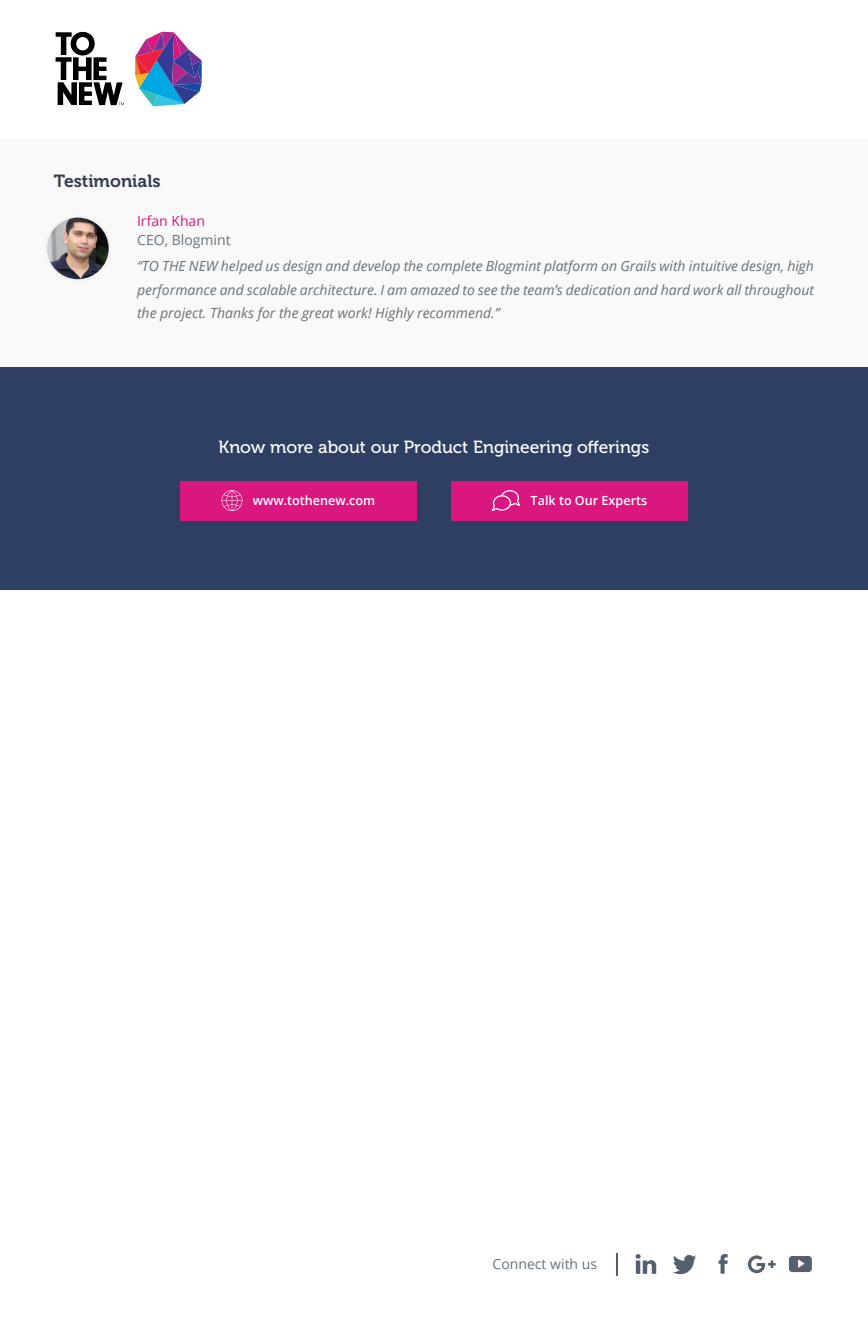
<style>
.page{position:relative;width:868px;height:1322px;background:#fff}
.page>*{position:absolute;margin:0;border:0;box-sizing:border-box;transform-origin:0 0}
.t1{font:17.5px "Museo 500";color:#fff}
.t2{font:17.5px "Museo 700";color:#333c4e}
.t3{font:italic 14px/23.4px "Open Sans";color:#687279;text-align:justify}
.t4{font:14px "Open Sans";color:#687279}
.t5{font:14px "Open Sans";color:#d9177e}
.t6{font:600 12.6px "Open Sans";color:#fff}
</style>
<div class="page">
<svg style="left:56px;top:32px;width:68px;height:73px"></svg>
<svg style="left:135px;top:32px;width:67px;height:74px"></svg>
<svg style="left:636px;top:1254px;width:20px;height:19px"></svg>
<svg style="left:673px;top:1255px;width:23px;height:19px"></svg>
<svg style="left:719px;top:1254px;width:9px;height:19px"></svg>
<svg style="left:748px;top:1255px;width:28px;height:18px"></svg>
<svg style="left:789px;top:1256px;width:23px;height:16px"></svg>
<svg style="left:616px;top:1253px;width:1px;height:22px"></svg>
<div style="left:0;top:367px;width:868px;height:223px;background:#2e3f63"></div>
<div style="left:180px;top:481px;width:236px;height:39px;background:#d9177e"></div>
<svg style="left:222px;top:490px;width:20px;height:21px"></svg>
<div style="left:451px;top:481px;width:237px;height:39px;background:#d9177e"></div>
<svg style="left:492px;top:490px;width:28px;height:21px"></svg>
<div style="left:0;top:139px;width:868px;height:228px;background:#faf9f9"></div>
<img style="left:46px;top:216px;width:64px;height:65px;border-radius:32px">
<div style="left:44px;top:215px;width:67px;height:67px;border:3px solid #f4f4f4;border-radius:50%"></div>
<p class="t2" style="left:54px;top:171px;width:108px">Testimonials</p>
<p class="t5" style="left:137px;top:211px;width:69px">Irfan Khan</p>
<p class="t4" style="left:137px;top:230px;width:95px">CEO, Blogmint</p>
<p class="t3" style="left:137px;top:254px;width:679px">“TO THE NEW helped us design and develop the complete Blogmint platform on Grails with intuitive design, high performance and scalable architecture. I am amazed to see the team’s dedication and hard work all throughout the project. Thanks for the great work! Highly recommend.”</p>
<p class="t1" style="left:219px;top:437px;width:432px">Know more about our Product Engineering offerings</p>
<p class="t6" style="left:253px;top:492px;width:124px">www.tothenew.com</p>
<p class="t6" style="left:531px;top:492px;width:118px">Talk to Our Experts</p>
<p class="t4" style="left:493px;top:1254px;width:106px">Connect with us</p>
</div>
